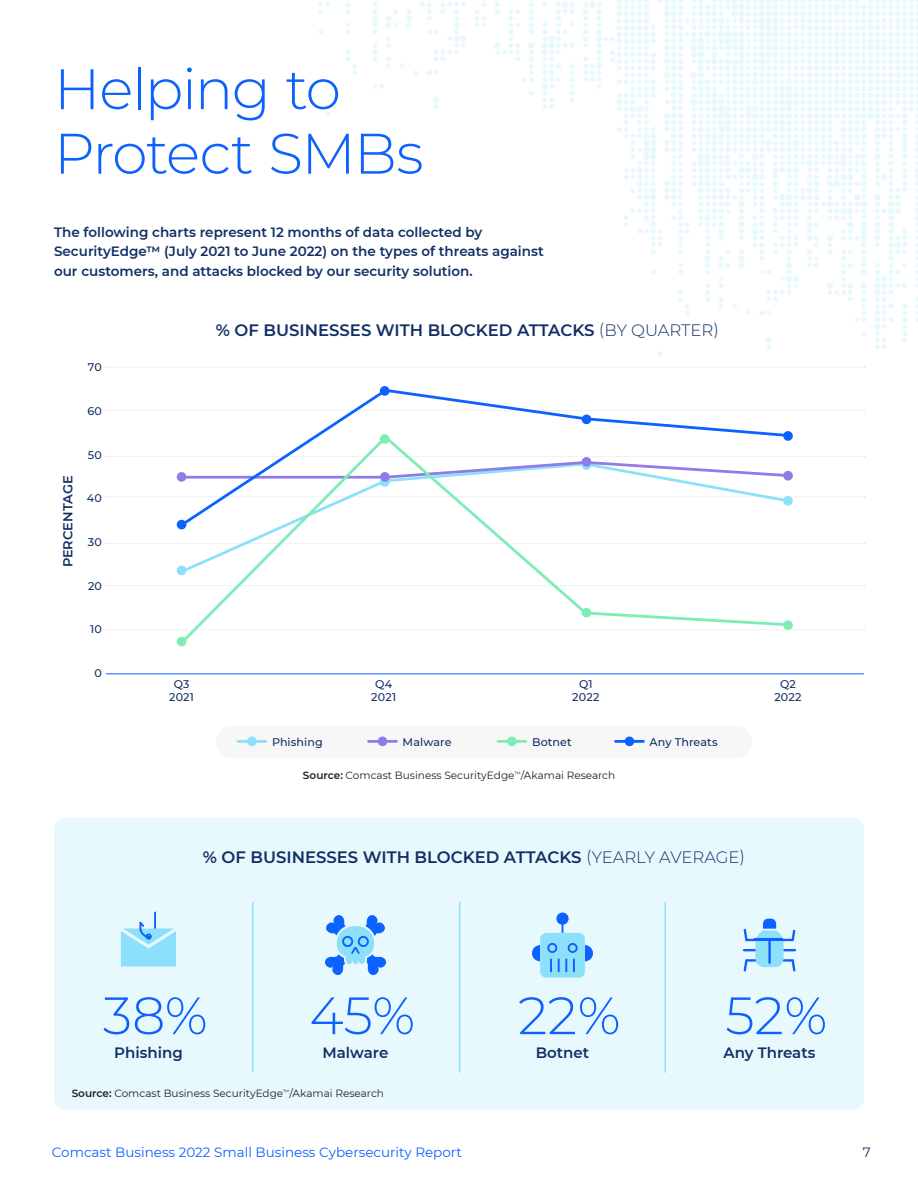
<style>
.page{position:relative;width:918px;height:1188px;background:#fff}
.page>*{position:absolute;margin:0;border:0;box-sizing:border-box;transform-origin:0 0}
.body_bullets{font:300 57px/64.5px "Montserrat";letter-spacing:-.03em;color:#0d62ff}
.xfinity_paragraph{font:300 52.5px "Montserrat";color:#0d62ff}
.xfinity_paragraph-2{font:600 16.5px "Montserrat";color:#112f64}
.body_bullets-2{font:600 15px "Montserrat";color:#112f64}
.body_bullets-3{font:600 13.5px/19.5px "Montserrat";color:#112f64}
.t1{font:13.5px "Montserrat";color:#0d62ff}
.t2{font:13.5px "Montserrat";color:#112f64}
.xfinity_paragraph-3{font:600 12.9px "Montserrat";color:#112f64}
.xfinity_paragraph-4{font:500 11.1px/13px "Montserrat";letter-spacing:.01em;color:#112f64;text-align:center}
.xfinity_paragraph-5{font:10.5px "Montserrat";color:#231f20}
.s1{font-weight:300}
.s2{font-weight:600}
</style>
<div class="page">
<svg style="left:529px;top:91px;width:5px;height:5px"></svg>
<svg style="left:420px;top:2px;width:12px;height:19px"></svg>
<svg style="left:413px;top:70px;width:5px;height:5px"></svg>
<svg style="left:318px;top:30px;width:5px;height:4px"></svg>
<svg style="left:318px;top:2px;width:12px;height:12px"></svg>
<svg style="left:373px;top:84px;width:11px;height:5px"></svg>
<svg style="left:346px;top:0;width:4px;height:14px"></svg>
<svg style="left:346px;top:23px;width:4px;height:11px"></svg>
<svg style="left:325px;top:111px;width:5px;height:5px"></svg>
<svg style="left:400px;top:63px;width:5px;height:5px"></svg>
<svg style="left:386px;top:57px;width:5px;height:11px"></svg>
<svg style="left:386px;top:36px;width:5px;height:12px"></svg>
<div style="left:372px;top:15px;width:6px;height:7px;background:#e8f9fe;border-radius:50%"></div>
<svg style="left:427px;top:29px;width:39px;height:32px"></svg>
<div style="left:453px;top:36px;width:7px;height:6px;background:#e8f9fe;border-radius:50%"></div>
<div style="left:453px;top:22px;width:7px;height:6px;background:#e8f9fe;border-radius:50%"></div>
<svg style="left:433px;top:97px;width:6px;height:12px"></svg>
<div style="left:406px;top:15px;width:6px;height:7px;background:#e8f9fe;border-radius:50%"></div>
<svg style="left:441px;top:2px;width:25px;height:19px"></svg>
<svg style="left:474px;top:0;width:12px;height:27px"></svg>
<svg style="left:406px;top:9px;width:6px;height:5px"></svg>
<svg style="left:406px;top:23px;width:6px;height:5px"></svg>
<svg style="left:427px;top:70px;width:12px;height:5px"></svg>
<svg style="left:345px;top:50px;width:12px;height:25px"></svg>
<svg style="left:372px;top:43px;width:6px;height:19px"></svg>
<svg style="left:373px;top:2px;width:4px;height:12px"></svg>
<svg style="left:372px;top:22px;width:6px;height:12px"></svg>
<svg style="left:386px;top:9px;width:12px;height:19px"></svg>
<svg style="left:494px;top:0;width:40px;height:82px"></svg>
<svg style="left:583px;top:0;width:335px;height:356px"></svg>
<svg style="left:542px;top:1px;width:33px;height:108px"></svg>
<div style="left:216px;top:726px;width:536px;height:32px;background:#f7f7f8;border-radius:16px"></div>
<svg style="left:106px;top:629px;width:759px;height:1px"></svg>
<svg style="left:106px;top:585px;width:759px;height:1px"></svg>
<svg style="left:106px;top:543px;width:759px;height:1px"></svg>
<svg style="left:106px;top:496px;width:759px;height:1px"></svg>
<svg style="left:106px;top:410px;width:759px;height:1px"></svg>
<svg style="left:106px;top:367px;width:759px;height:1px"></svg>
<hr style="left:106px;top:673px;width:758px;height:1px;background:#0d62ff">
<hr style="left:238px;top:740px;width:28px;height:3px;background:#8be1fa">
<hr style="left:369px;top:740px;width:27px;height:3px;background:#907be9">
<hr style="left:498px;top:740px;width:28px;height:3px;background:#7dedb5">
<hr style="left:615px;top:740px;width:28px;height:3px;background:#0d62ff">
<div style="left:247px;top:737px;width:10px;height:9px;background:#8be1fa;border-radius:50%"></div>
<div style="left:378px;top:737px;width:9px;height:9px;background:#907be9;border-radius:50%"></div>
<div style="left:507px;top:737px;width:10px;height:9px;background:#7dedb5;border-radius:50%"></div>
<div style="left:625px;top:737px;width:9px;height:9px;background:#0d62ff;border-radius:50%"></div>
<div style="left:177px;top:566px;width:9px;height:9px;background:#8be1fa;border-radius:50%"></div>
<svg style="left:783px;top:496px;width:10px;height:10px"></svg>
<svg style="left:106px;top:456px;width:759px;height:24px"></svg>
<svg style="left:177px;top:472px;width:9px;height:10px"></svg>
<svg style="left:783px;top:471px;width:10px;height:10px"></svg>
<svg style="left:179px;top:528px;width:612px;height:117px"></svg>
<div style="left:177px;top:637px;width:9px;height:9px;background:#7dedb5;border-radius:50%"></div>
<div style="left:582px;top:608px;width:9px;height:9px;background:#7dedb5;border-radius:50%"></div>
<div style="left:783px;top:620px;width:10px;height:10px;background:#7dedb5;border-radius:50%"></div>
<svg style="left:179px;top:388px;width:612px;height:140px"></svg>
<div style="left:177px;top:520px;width:9px;height:9px;background:#0d62ff;border-radius:50%"></div>
<div style="left:380px;top:386px;width:10px;height:10px;background:#0d62ff;border-radius:50%"></div>
<div style="left:582px;top:415px;width:9px;height:9px;background:#0d62ff;border-radius:50%"></div>
<div style="left:783px;top:431px;width:10px;height:10px;background:#0d62ff;border-radius:50%"></div>
<div style="left:54px;top:818px;width:810px;height:292px;background:#e8f9fe;border-radius:11px"></div>
<svg style="left:121px;top:912px;width:55px;height:55px"></svg>
<svg style="left:325px;top:915px;width:61px;height:60px"></svg>
<div style="left:556px;top:913px;width:13px;height:12px;background:#0d62ff;border-radius:50%"></div>
<svg style="left:532px;top:945px;width:8px;height:16px"></svg>
<svg style="left:585px;top:945px;width:8px;height:16px"></svg>
<div style="left:540px;top:933px;width:45px;height:45px;background:#8ce0fa;border-radius:6px"></div>
<svg style="left:547px;top:943px;width:10px;height:10px"></svg>
<svg style="left:568px;top:943px;width:10px;height:10px"></svg>
<svg style="left:550px;top:959px;width:2px;height:13px"></svg>
<svg style="left:558px;top:959px;width:9px;height:13px"></svg>
<svg style="left:573px;top:959px;width:2px;height:13px"></svg>
<svg style="left:743px;top:919px;width:53px;height:53px"></svg>
<hr style="left:768px;top:940px;width:3px;height:24px;background:#0d61ff">
<hr style="left:459px;top:902px;width:1px;height:171px;background:#8be1fa">
<hr style="left:252px;top:902px;width:2px;height:171px;background:#8be1fa">
<hr style="left:664px;top:902px;width:2px;height:171px;background:#8be1fa">
<p class="body_bullets" style="left:54px;top:55px;width:371px">Helping to<br>Protect SMBs</p>
<p class="body_bullets-3" style="left:54px;top:221px;width:491px">The following charts represent 12 months of data collected by<br>SecurityEdge™ (July 2021 to June 2022) on the types of threats against our customers, and attacks blocked by our security solution.</p>
<p class="xfinity_paragraph-3" style="left:59px;top:567px;width:93px;rotate:-90deg">PERCENTAGE</p>
<p class="xfinity_paragraph-4" style="left:88px;top:360px;width:15px">70</p>
<p class="xfinity_paragraph-4" style="left:87px;top:404px;width:16px">60</p>
<p class="xfinity_paragraph-4" style="left:88px;top:448px;width:16px">50</p>
<p class="xfinity_paragraph-4" style="left:87px;top:491px;width:17px">40</p>
<p class="xfinity_paragraph-4" style="left:88px;top:535px;width:15px">30</p>
<p class="xfinity_paragraph-4" style="left:88px;top:579px;width:15px">20</p>
<p class="xfinity_paragraph-4" style="left:90px;top:622px;width:13px">10</p>
<p class="xfinity_paragraph-4" style="left:95px;top:666px;width:9px">0</p>
<p class="xfinity_paragraph-2" style="left:216px;top:319px;width:505px">% OF BUSINESSES WITH BLOCKED ATTACKS <span class="s1">(BY QUARTER)</span></p>
<p class="xfinity_paragraph-4" style="left:169px;top:677px;width:26px">Q3<br>2021</p>
<p class="xfinity_paragraph-4" style="left:375px;top:677px;width:19px">Q4</p>
<p class="xfinity_paragraph-4" style="left:371px;top:690px;width:26px">2021</p>
<p class="xfinity_paragraph-4" style="left:579px;top:677px;width:15px">Q1</p>
<p class="xfinity_paragraph-4" style="left:572px;top:690px;width:29px">2022</p>
<p class="xfinity_paragraph-4" style="left:272px;top:735px;width:52px">Phishing</p>
<p class="xfinity_paragraph-4" style="left:403px;top:735px;width:50px">Malware</p>
<p class="xfinity_paragraph-4" style="left:532px;top:735px;width:41px">Botnet</p>
<p class="xfinity_paragraph-4" style="left:650px;top:735px;width:70px">Any Threats</p>
<p class="xfinity_paragraph-5" style="left:303px;top:768px;width:314px"><span class="s2">Source:</span> Comcast Business SecurityEdge<sup>™</sup>/Akamai Research</p>
<p class="xfinity_paragraph-2" style="left:203px;top:845px;width:544px">% OF BUSINESSES WITH BLOCKED ATTACKS <span class="s1">(YEARLY AVERAGE)</span></p>
<p class="xfinity_paragraph-4" style="left:780px;top:677px;width:17px">Q2</p>
<p class="xfinity_paragraph-4" style="left:774px;top:690px;width:29px">2022</p>
<p class="xfinity_paragraph" style="left:103px;top:980px;width:106px">38%</p>
<p class="xfinity_paragraph" style="left:309px;top:980px;width:107px">45%</p>
<p class="xfinity_paragraph" style="left:518px;top:980px;width:104px">22%</p>
<p class="xfinity_paragraph" style="left:725px;top:980px;width:104px">52%</p>
<p class="body_bullets-2" style="left:114px;top:1042px;width:70px">Phishing</p>
<p class="body_bullets-2" style="left:323px;top:1042px;width:67px">Malware</p>
<p class="body_bullets-2" style="left:536px;top:1042px;width:55px">Botnet</p>
<p class="body_bullets-2" style="left:724px;top:1042px;width:93px">Any Threats</p>
<p class="xfinity_paragraph-5" style="left:72px;top:1086px;width:314px"><span class="s2">Source:</span> Comcast Business SecurityEdge<sup>™</sup>/Akamai Research</p>
<p class="t1" style="left:52px;top:1142px;width:412px">Comcast Business 2022 Small Business Cybersecurity Report</p>
<p class="t2" style="left:863px;top:1142px;width:9px">7</p>
</div>
